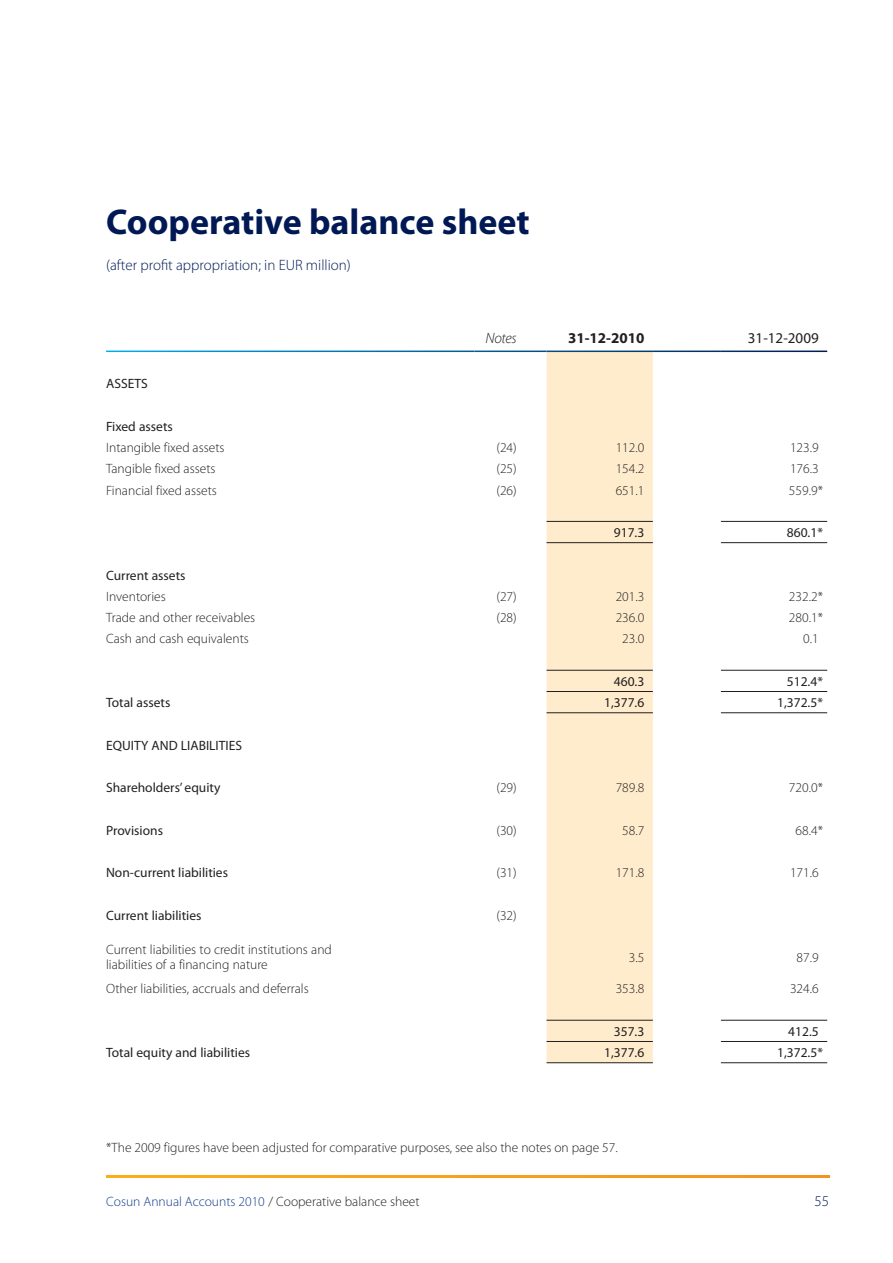
<style>
.page{position:relative;width:893px;height:1263px;background:#fff}
.page>*{position:absolute;margin:0;border:0;box-sizing:border-box;transform-origin:0 0}
.t1{font:700 36px "Myriad Pro";color:#001954}
.t2{font:300 15px "Myriad Pro";color:#001954}
.t3{font:700 15px "Myriad Pro";color:#231f20}
.t4{font:15px "Myriad Pro";color:#231f20}
.t5{font:italic 300 15px "Myriad Pro";color:#231f20}
.t6{font:300 13.5px/15px "Myriad Pro";color:#231f20}
.t7{font:13.5px "Myriad Pro";color:#231f20}
.s1{color:#103d8c}
</style>
<div class="page">
<svg style="left:106px;top:1176px;width:723px;height:1px"></svg>
<div style="left:547px;top:352px;width:106px;height:710px;background:#feeccd"></div>
<hr style="left:547px;top:1062px;width:106px;height:1px;background:#231f20">
<hr style="left:721px;top:1062px;width:106px;height:1px;background:#231f20">
<hr style="left:547px;top:712px;width:106px;height:1px;background:#231f20">
<hr style="left:721px;top:712px;width:106px;height:1px;background:#231f20">
<hr style="left:547px;top:542px;width:106px;height:1px;background:#231f20">
<hr style="left:721px;top:542px;width:106px;height:1px;background:#231f20">
<hr style="left:547px;top:1020px;width:106px;height:1px;background:#231f20">
<hr style="left:721px;top:1020px;width:106px;height:1px;background:#231f20">
<hr style="left:547px;top:521px;width:106px;height:1px;background:#231f20">
<hr style="left:721px;top:521px;width:106px;height:1px;background:#231f20">
<hr style="left:547px;top:670px;width:106px;height:1px;background:#231f20">
<hr style="left:721px;top:670px;width:106px;height:1px;background:#231f20">
<hr style="left:721px;top:691px;width:106px;height:1px;background:#231f20">
<hr style="left:547px;top:691px;width:106px;height:1px;background:#231f20">
<hr style="left:721px;top:1041px;width:106px;height:1px;background:#231f20">
<hr style="left:547px;top:1041px;width:106px;height:1px;background:#231f20">
<h1 class="t1" style="left:106px;top:198px;width:425px">Cooperative balance sheet</h1>
<p class="t2" style="left:106px;top:256px;width:246px">(after profit appropriation; in EUR million)</p>
<p class="t5" style="left:485px;top:329px;width:33px">Notes</p>
<p class="t3" style="left:568px;top:328px;width:78px">31-12-2010</p>
<p class="t4" style="left:748px;top:328px;width:72px">31-12-2009</p>
<p class="t7" style="left:106px;top:375px;width:43px">ASSETS</p>
<p class="t7" style="left:106px;top:418px;width:68px">Fixed assets</p>
<p class="t6" style="left:106px;top:440px;width:120px">Intangible fixed assets</p>
<p class="t6" style="left:496px;top:440px;width:22px">(24)</p>
<p class="t6" style="left:616px;top:440px;width:30px">112.0</p>
<p class="t6" style="left:790px;top:440px;width:30px">123.9</p>
<p class="t6" style="left:106px;top:461px;width:111px">Tangible fixed assets</p>
<p class="t6" style="left:496px;top:461px;width:22px">(25)</p>
<p class="t6" style="left:616px;top:461px;width:30px">154.2</p>
<p class="t6" style="left:790px;top:461px;width:30px">176.3</p>
<p class="t6" style="left:106px;top:482px;width:112px">Financial fixed assets</p>
<p class="t6" style="left:496px;top:482px;width:22px">(26)</p>
<p class="t6" style="left:616px;top:482px;width:30px">651.1</p>
<p class="t6" style="left:789px;top:482px;width:35px">559.9*</p>
<p class="t7" style="left:614px;top:524px;width:32px">917.3</p>
<p class="t7" style="left:787px;top:524px;width:38px">860.1*</p>
<p class="t7" style="left:106px;top:567px;width:81px">Current assets</p>
<p class="t6" style="left:106px;top:589px;width:61px">Inventories</p>
<p class="t6" style="left:496px;top:589px;width:22px">(27)</p>
<p class="t6" style="left:616px;top:589px;width:30px">201.3</p>
<p class="t6" style="left:789px;top:589px;width:35px">232.2*</p>
<p class="t6" style="left:106px;top:610px;width:151px">Trade and other receivables</p>
<p class="t6" style="left:496px;top:610px;width:22px">(28)</p>
<p class="t6" style="left:616px;top:610px;width:30px">236.0</p>
<p class="t6" style="left:789px;top:610px;width:35px">280.1*</p>
<p class="t6" style="left:106px;top:631px;width:144px">Cash and cash equivalents</p>
<p class="t6" style="left:622px;top:631px;width:24px">23.0</p>
<p class="t6" style="left:803px;top:631px;width:17px">0.1</p>
<p class="t7" style="left:614px;top:673px;width:32px">460.3</p>
<p class="t7" style="left:787px;top:673px;width:38px">512.4*</p>
<p class="t7" style="left:106px;top:694px;width:66px">Total assets</p>
<p class="t7" style="left:604px;top:694px;width:42px">1,377.6</p>
<p class="t7" style="left:777px;top:694px;width:47px">1,372.5*</p>
<p class="t7" style="left:106px;top:737px;width:137px">EQUITY AND LIABILITIES</p>
<p class="t7" style="left:106px;top:779px;width:116px">Shareholders’ equity</p>
<p class="t6" style="left:496px;top:780px;width:22px">(29)</p>
<p class="t6" style="left:616px;top:780px;width:30px">789.8</p>
<p class="t6" style="left:789px;top:780px;width:35px">720.0*</p>
<p class="t7" style="left:106px;top:822px;width:58px">Provisions</p>
<p class="t6" style="left:496px;top:823px;width:22px">(30)</p>
<p class="t6" style="left:622px;top:823px;width:24px">58.7</p>
<p class="t6" style="left:796px;top:823px;width:29px">68.4*</p>
<p class="t7" style="left:106px;top:864px;width:123px">Non-current liabilities</p>
<p class="t6" style="left:496px;top:865px;width:22px">(31)</p>
<p class="t6" style="left:616px;top:865px;width:30px">171.8</p>
<p class="t6" style="left:790px;top:865px;width:30px">171.6</p>
<p class="t7" style="left:106px;top:907px;width:97px">Current liabilities</p>
<p class="t6" style="left:496px;top:908px;width:22px">(32)</p>
<p class="t6" style="left:106px;top:942px;width:227px">Current liabilities to credit institutions and liabilities of a financing nature</p>
<p class="t6" style="left:629px;top:949px;width:17px">3.5</p>
<p class="t6" style="left:797px;top:949px;width:24px">87.9</p>
<p class="t6" style="left:106px;top:981px;width:204px">Other liabilities, accruals and deferrals</p>
<p class="t6" style="left:616px;top:981px;width:30px">353.8</p>
<p class="t6" style="left:790px;top:981px;width:30px">324.6</p>
<p class="t7" style="left:614px;top:1023px;width:32px">357.3</p>
<p class="t7" style="left:788px;top:1023px;width:32px">412.5</p>
<p class="t7" style="left:106px;top:1044px;width:146px">Total equity and liabilities</p>
<p class="t7" style="left:604px;top:1044px;width:42px">1,377.6</p>
<p class="t7" style="left:777px;top:1044px;width:47px">1,372.5*</p>
<p class="t6" style="left:106px;top:1140px;width:513px">*The 2009 figures have been adjusted for comparative purposes, see also the notes on page 57.</p>
<p class="t6" style="left:106px;top:1194px;width:315px"><span class="s1">Cosun Annual Accounts 2010</span> / Cooperative balance sheet</p>
<p class="t2" style="left:814px;top:1192px;width:16px">55</p>
</div>
